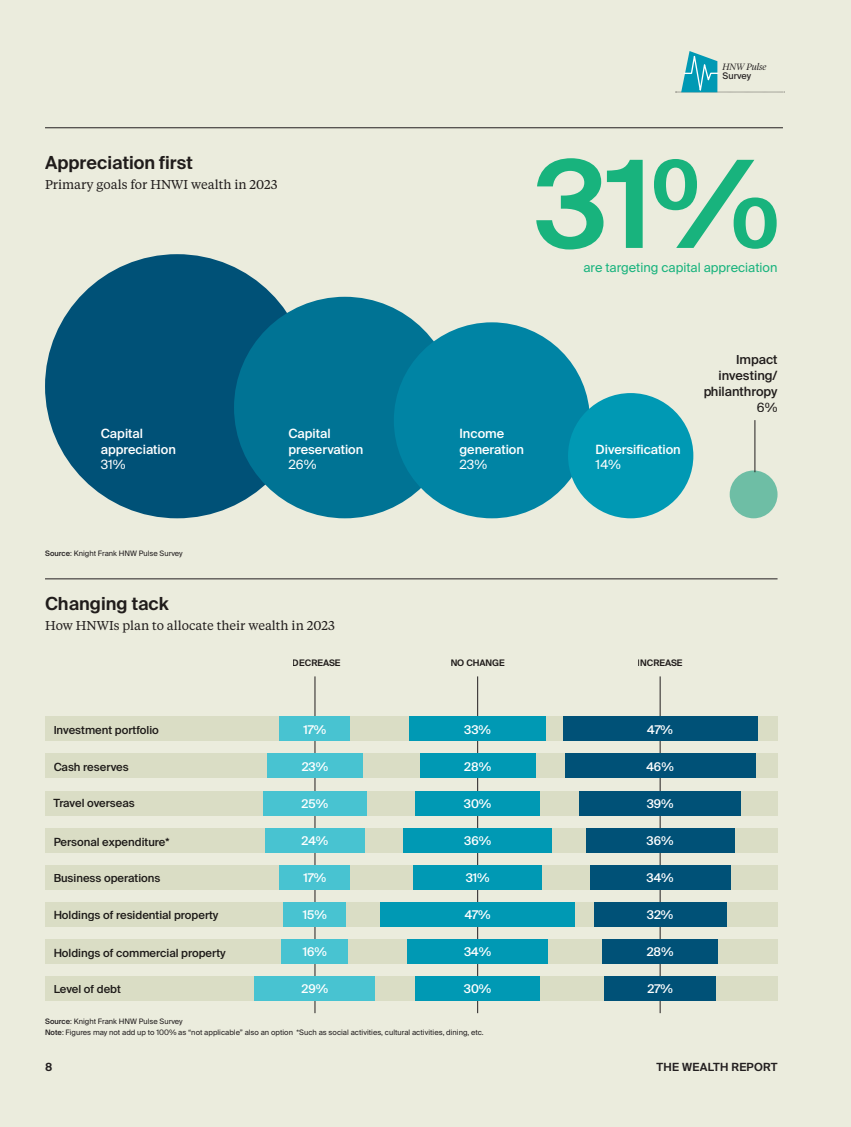
<style>
.page{position:relative;width:851px;height:1127px;background:#fff}
.page>*{position:absolute;margin:0;border:0;box-sizing:border-box;transform-origin:0 0}
.t1{font:600 121.5px "Suisse Intl";color:#18b37d}
.t2{font:600 18px "Suisse Intl";color:#231f20}
.t3{font:12.75px "Tiempos Text";color:#231f20}
.t4{font:500 12.75px/15.8px "Suisse Intl";color:#fff}
.t5{font:12.75px "Suisse Intl";color:#18b37d}
.t6{font:500 12.75px/15.8px "Suisse Intl";color:#231f20;text-align:right}
.t7{font:12.75px "Suisse Intl";color:#fff}
.t8{font:12.75px "Suisse Intl";color:#231f20}
.t9{font:500 12px "Suisse Intl";color:#fff}
.t10{font:500 11.25px "Suisse Intl";color:#231f20}
.t11{font:600 11.25px "Suisse Intl";letter-spacing:.025em;color:#231f20}
.t12{font:italic 300 9.15px "Tiempos Headline";color:#231f20}
.t13{font:9.15px "Suisse Intl";color:#231f20}
.t14{font:600 9px "Suisse Intl";color:#231f20}
.t15{font:7.5px/11.2px "Suisse Intl";color:#231f20}
.s1{font-weight:500}
</style>
<div class="page">
<div style="left:0;top:0;width:850px;height:1127px;background:#ebecdd"></div>
<hr style="left:314px;top:676px;width:1px;height:337px;background:#231f20">
<hr style="left:45px;top:578px;width:732px;height:1px;background:#231f20">
<hr style="left:477px;top:676px;width:1px;height:337px;background:#231f20">
<hr style="left:659px;top:676px;width:1px;height:337px;background:#231f20">
<div style="left:45px;top:716px;width:732px;height:25px;background:#daddc5"></div>
<div style="left:45px;top:754px;width:732px;height:24px;background:#daddc5"></div>
<div style="left:45px;top:791px;width:732px;height:24px;background:#daddc5"></div>
<div style="left:45px;top:828px;width:732px;height:25px;background:#daddc5"></div>
<div style="left:45px;top:865px;width:732px;height:24px;background:#daddc5"></div>
<div style="left:45px;top:902px;width:732px;height:24px;background:#daddc5"></div>
<div style="left:45px;top:939px;width:732px;height:25px;background:#daddc5"></div>
<div style="left:45px;top:976px;width:732px;height:25px;background:#daddc5"></div>
<div style="left:409px;top:716px;width:137px;height:25px;background:#0099b4"></div>
<div style="left:419px;top:754px;width:116px;height:24px;background:#0099b4"></div>
<div style="left:415px;top:791px;width:124px;height:24px;background:#0099b4"></div>
<div style="left:403px;top:828px;width:149px;height:24px;background:#0099b4"></div>
<div style="left:413px;top:865px;width:128px;height:24px;background:#0099b4"></div>
<div style="left:380px;top:902px;width:195px;height:24px;background:#0099b4"></div>
<div style="left:407px;top:939px;width:141px;height:25px;background:#0099b4"></div>
<div style="left:415px;top:976px;width:124px;height:25px;background:#0099b4"></div>
<div style="left:565px;top:754px;width:190px;height:24px;background:#005177"></div>
<div style="left:579px;top:791px;width:161px;height:24px;background:#005177"></div>
<div style="left:585px;top:828px;width:149px;height:24px;background:#005177"></div>
<div style="left:589px;top:865px;width:141px;height:24px;background:#005177"></div>
<div style="left:594px;top:902px;width:132px;height:24px;background:#005177"></div>
<div style="left:602px;top:939px;width:116px;height:25px;background:#005177"></div>
<div style="left:604px;top:976px;width:112px;height:25px;background:#005177"></div>
<div style="left:280px;top:716px;width:70px;height:25px;background:#48c3d1"></div>
<div style="left:267px;top:754px;width:95px;height:24px;background:#48c3d1"></div>
<div style="left:263px;top:791px;width:103px;height:24px;background:#48c3d1"></div>
<div style="left:265px;top:828px;width:99px;height:24px;background:#48c3d1"></div>
<div style="left:280px;top:865px;width:70px;height:24px;background:#48c3d1"></div>
<div style="left:284px;top:902px;width:62px;height:24px;background:#48c3d1"></div>
<div style="left:282px;top:939px;width:66px;height:25px;background:#48c3d1"></div>
<div style="left:255px;top:976px;width:120px;height:25px;background:#48c3d1"></div>
<div style="left:562px;top:716px;width:195px;height:25px;background:#005177"></div>
<div style="left:45px;top:254px;width:264px;height:264px;background:#005177;border-radius:50%"></div>
<div style="left:234px;top:297px;width:221px;height:221px;background:#007394;border-radius:50%"></div>
<div style="left:394px;top:322px;width:196px;height:196px;background:#0084a4;border-radius:50%"></div>
<div style="left:568px;top:393px;width:125px;height:125px;background:#0099b4;border-radius:50%"></div>
<div style="left:729px;top:470px;width:48px;height:48px;background:#6ebea5;border-radius:50%"></div>
<hr style="left:754px;top:420px;width:1px;height:52px;background:#231f20">
<hr style="left:45px;top:127px;width:737px;height:1px;background:#231f20">
<svg style="left:675px;top:51px;width:109px;height:42px"></svg>
<h2 class="t2" style="left:45px;top:152px;width:149px">Appreciation first</h2>
<h3 class="t3" style="left:45px;top:176px;width:234px">Primary goals for HNWI wealth in 2023</h3>
<h3 class="t4" style="left:101px;top:425px;width:77px">Capital appreciation</h3>
<h3 class="t7" style="left:101px;top:457px;width:26px">31%</h3>
<p class="t15" style="left:45px;top:548px;width:139px"><span class="s1">Source</span>: Knight Frank HNW Pulse Survey</p>
<h3 class="t4" style="left:288px;top:425px;width:76px">Capital preservation</h3>
<h3 class="t7" style="left:288px;top:457px;width:30px">26%</h3>
<h2 class="t2" style="left:45px;top:593px;width:125px">Changing tack</h2>
<h3 class="t3" style="left:45px;top:617px;width:291px">How HNWIs plan to allocate their wealth in 2023</h3>
<p class="t12" style="left:722px;top:60px;width:45px">HNW Pulse</p>
<p class="t13" style="left:722px;top:70px;width:30px">Survey</p>
<h1 class="t1" style="left:533px;top:135px;width:248px">31%</h1>
<h3 class="t5" style="left:583px;top:260px;width:195px">are targeting capital appreciation</h3>
<h3 class="t4" style="left:459px;top:425px;width:66px">Income generation</h3>
<h3 class="t7" style="left:459px;top:457px;width:29px">23%</h3>
<h3 class="t4" style="left:595px;top:441px;width:87px">Diversification</h3>
<h3 class="t7" style="left:595px;top:457px;width:27px">14%</h3>
<h3 class="t6" style="left:703px;top:352px;width:76px">Impact investing/ philanthropy</h3>
<h3 class="t8" style="left:756px;top:400px;width:22px">6%</h3>
<h3 class="t10" style="left:54px;top:724px;width:107px">Investment portfolio</h3>
<h3 class="t10" style="left:54px;top:761px;width:77px">Cash reserves</h3>
<h3 class="t10" style="left:54px;top:796px;width:83px">Travel overseas</h3>
<h3 class="t10" style="left:54px;top:835px;width:117px">Personal expenditure*</h3>
<h3 class="t10" style="left:54px;top:872px;width:108px">Business operations</h3>
<h3 class="t10" style="left:54px;top:908px;width:166px">Holdings of residential property</h3>
<h3 class="t10" style="left:54px;top:946px;width:173px">Holdings of commercial property</h3>
<h3 class="t10" style="left:54px;top:983px;width:69px">Level of debt</h3>
<p class="t14" style="left:293px;top:658px;width:49px">DECREASE</p>
<p class="t14" style="left:450px;top:658px;width:56px">NO CHANGE</p>
<p class="t14" style="left:637px;top:658px;width:46px">INCREASE</p>
<h3 class="t9" style="left:303px;top:722px;width:24px">17%</h3>
<h3 class="t9" style="left:464px;top:722px;width:28px">33%</h3>
<h3 class="t9" style="left:647px;top:722px;width:27px">47%</h3>
<h3 class="t9" style="left:301px;top:759px;width:28px">23%</h3>
<h3 class="t9" style="left:464px;top:759px;width:28px">28%</h3>
<h3 class="t9" style="left:646px;top:759px;width:29px">46%</h3>
<h3 class="t9" style="left:301px;top:796px;width:28px">25%</h3>
<h3 class="t9" style="left:301px;top:833px;width:28px">24%</h3>
<h3 class="t9" style="left:303px;top:871px;width:24px">17%</h3>
<h3 class="t9" style="left:303px;top:908px;width:25px">15%</h3>
<h3 class="t9" style="left:303px;top:945px;width:26px">16%</h3>
<h3 class="t9" style="left:301px;top:982px;width:28px">29%</h3>
<h3 class="t9" style="left:464px;top:796px;width:29px">30%</h3>
<h3 class="t9" style="left:464px;top:833px;width:29px">36%</h3>
<h3 class="t9" style="left:465px;top:871px;width:25px">31%</h3>
<h3 class="t9" style="left:464px;top:908px;width:27px">47%</h3>
<h3 class="t9" style="left:464px;top:945px;width:29px">34%</h3>
<h3 class="t9" style="left:464px;top:982px;width:29px">30%</h3>
<h3 class="t9" style="left:646px;top:796px;width:28px">39%</h3>
<h3 class="t9" style="left:646px;top:833px;width:29px">36%</h3>
<h3 class="t9" style="left:646px;top:871px;width:29px">34%</h3>
<h3 class="t9" style="left:646px;top:908px;width:28px">32%</h3>
<h3 class="t9" style="left:646px;top:945px;width:28px">28%</h3>
<h3 class="t9" style="left:647px;top:982px;width:27px">27%</h3>
<p class="t15" style="left:45px;top:1016px;width:440px"><span class="s1">Source</span>: Knight Frank HNW Pulse Survey<br><span class="s1">Note</span>: Figures may not add up to 100% as “not applicable” also an option *Such as social activities, cultural activities, dining, etc.</p>
<h3 class="t11" style="left:45px;top:1061px;width:9px">8</h3>
<h3 class="t11" style="left:656px;top:1061px;width:122px">THE WEALTH REPORT</h3>
</div>
